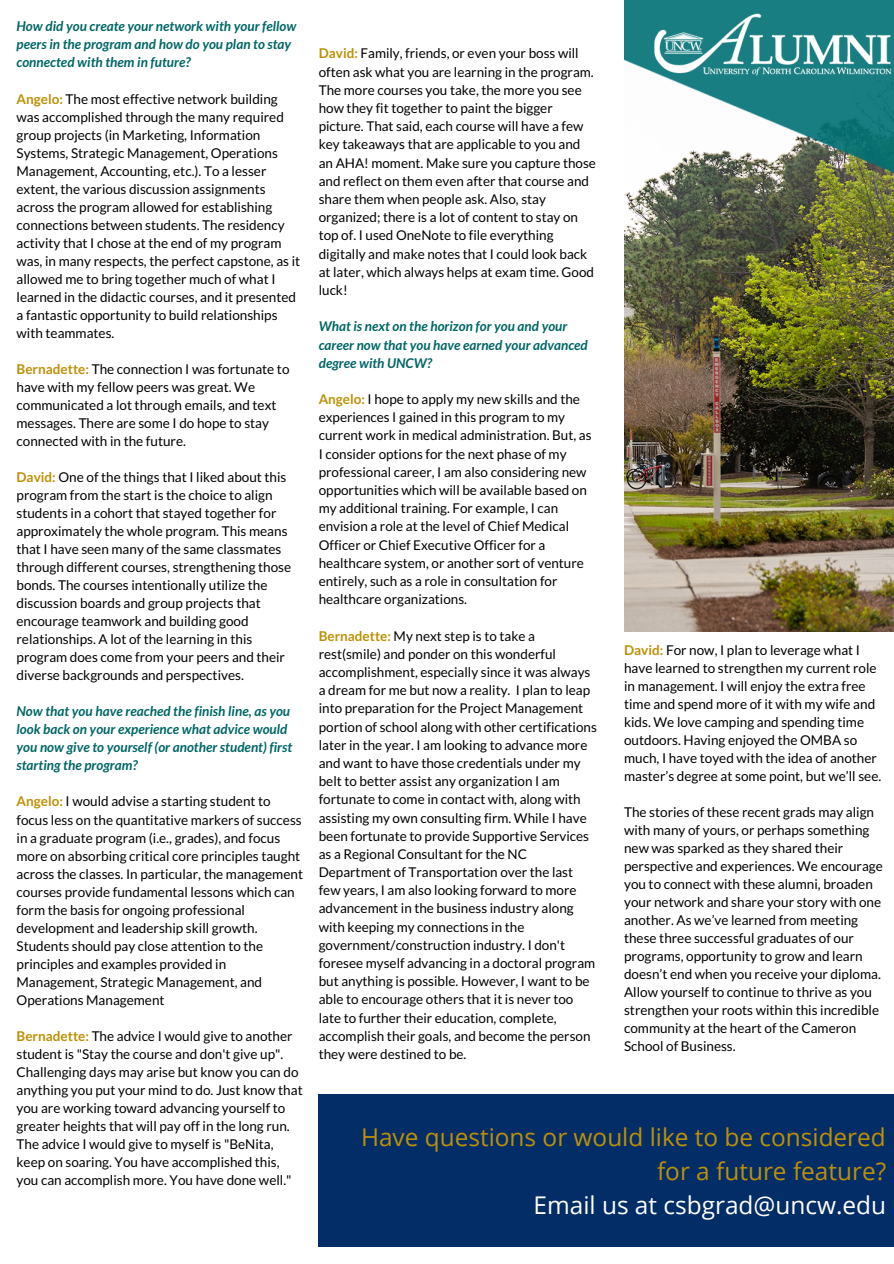
<style>
.page{position:relative;width:894px;height:1264px;background:#fff}
.page>*{position:absolute;margin:0;border:0;box-sizing:border-box;transform-origin:0 0}
.t1{font:24.45px/33.9px "Open Sans";color:#be9006;text-align:right}
.t2{font:24.45px "Open Sans";color:#fff}
.t3{font:13.5px/18px "Lato";color:#000}
.t4{font:italic 700 13.5px/18px "Lato";color:#066}
.s1{font-weight:700;color:#be9006}
</style>
<div class="page">
<img style="left:624px;top:0;width:269px;height:632px">
<div style="left:319px;top:1093px;width:574px;height:153px;background:#032d66"></div>
<p class="t4" style="left:17px;top:17px;width:281px">How did you create your network with your fellow peers in the program and how do you plan to stay connected with them in future?</p>
<p class="t3" style="left:17px;top:89px;width:285px"><span class="s1">Angelo:</span> The most effective network building was accomplished through the many required group projects (in Marketing, Information Systems, Strategic Management, Operations Management, Accounting, etc.). To a lesser extent, the various discussion assignments across the program allowed for establishing connections between students. The residency activity that I chose at the end of my program was, in many respects, the perfect capstone, as it allowed me to bring together much of what I learned in the didactic courses, and it presented a fantastic opportunity to build relationships with teammates.</p>
<p class="t3" style="left:17px;top:359px;width:274px"><span class="s1">Bernadette:</span> The connection I was fortunate to have with my fellow peers was great. We communicated a lot through emails, and text messages. There are some I do hope to stay connected with in the future.</p>
<p class="t3" style="left:17px;top:468px;width:276px"><span class="s1">David:</span> One of the things that I liked about this program from the start is the choice to align students in a cohort that stayed together for approximately the whole program. This means that I have seen many of the same classmates through different courses, strengthening those bonds. The courses intentionally utilize the discussion boards and group projects that encourage teamwork and building good relationships. A lot of the learning in this program does come from your peers and their diverse backgrounds and perspectives.</p>
<p class="t4" style="left:17px;top:702px;width:277px">Now that you have reached the finish line, as you look back on your experience what advice would you now give to yourself (or another student) first starting the program?</p>
<p class="t3" style="left:17px;top:792px;width:288px"><span class="s1">Angelo:</span> I would advise a starting student to focus less on the quantitative markers of success in a graduate program (i.e., grades), and focus more on absorbing critical core principles taught across the classes. In particular, the management courses provide fundamental lessons which can form the basis for ongoing professional development and leadership skill growth.<br>Students should pay close attention to the principles and examples provided in Management, Strategic Management, and Operations Management</p>
<p class="t3" style="left:17px;top:1026px;width:287px"><span class="s1">Bernadette:</span> The advice I would give to another student is "Stay the course and don't give up".<br>Challenging days may arise but know you can do anything you put your mind to do. Just know that you are working toward advancing yourself to greater heights that will pay off in the long run.<br>The advice I would give to myself is "BeNita, keep on soaring. You have accomplished this, you can accomplish more. You have done well."</p>
<p class="t3" style="left:318px;top:44px;width:279px"><span class="s1">David:</span> Family, friends, or even your boss will often ask what you are learning in the program.<br>The more courses you take, the more you see how they fit together to paint the bigger picture. That said, each course will have a few key takeaways that are applicable to you and an AHA! moment. Make sure you capture those and reflect on them even after that course and share them when people ask. Also, stay organized; there is a lot of content to stay on top of. I used OneNote to file everything digitally and make notes that I could look back at later, which always helps at exam time. Good luck!</p>
<p class="t4" style="left:318px;top:317px;width:270px">What is next on the horizon for you and your career now that you have earned your advanced degree with UNCW?</p>
<p class="t3" style="left:318px;top:390px;width:274px"><span class="s1">Angelo:</span> I hope to apply my new skills and the experiences I gained in this program to my current work in medical administration. But, as I consider options for the next phase of my professional career, I am also considering new opportunities which will be available based on my additional training. For example, I can envision a role at the level of Chief Medical Officer or Chief Executive Officer for a healthcare system, or another sort of venture entirely, such as a role in consultation for healthcare organizations.</p>
<p class="t3" style="left:318px;top:626px;width:279px"><span class="s1">Bernadette:</span> My next step is to take a rest(smile) and ponder on this wonderful accomplishment, especially since it was always a dream for me but now a reality. I plan to leap into preparation for the Project Management portion of school along with other certifications later in the year. I am looking to advance more and want to have those credentials under my belt to better assist any organization I am fortunate to come in contact with, along with assisting my own consulting firm. While I have been fortunate to provide Supportive Services as a Regional Consultant for the NC Department of Transportation over the last few years, I am also looking forward to more advancement in the business industry along with keeping my connections in the government/construction industry. I don't foresee myself advancing in a doctoral program but anything is possible. However, I want to be able to encourage others that it is never too late to further their education, complete, accomplish their goals, and become the person they were destined to be.</p>
<p class="t3" style="left:624px;top:640px;width:258px"><span class="s1">David:</span> For now, I plan to leverage what I have learned to strengthen my current role in management. I will enjoy the extra free time and spend more of it with my wife and kids. We love camping and spending time outdoors. Having enjoyed the OMBA so much, I have toyed with the idea of another master’s degree at some point, but we’ll see.</p>
<p class="t3" style="left:624px;top:802px;width:260px">The stories of these recent grads may align with many of yours, or perhaps something new was sparked as they shared their perspective and experiences. We encourage you to connect with these alumni, broaden your network and share your story with one another. As we’ve learned from meeting these three successful graduates of our programs, opportunity to grow and learn doesn’t end when you receive your diploma.<br>Allow yourself to continue to thrive as you strengthen your roots within this incredible community at the heart of the Cameron School of Business.</p>
<p class="t1" style="left:361px;top:1119px;width:526px">Have questions or would like to be considered for a future feature?</p>
<p class="t2" style="left:533px;top:1187px;width:354px">Email us at csbgrad@uncw.edu</p>
</div>
